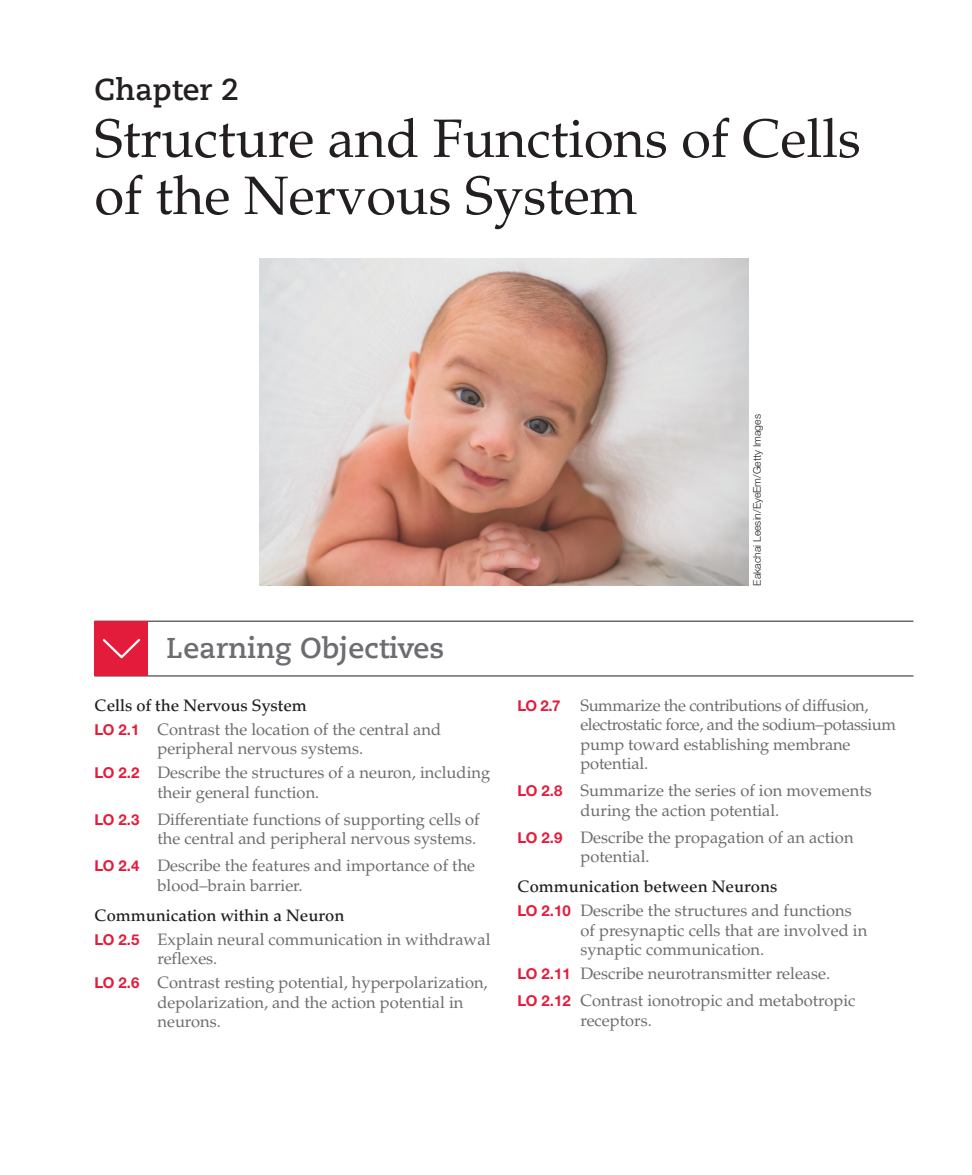
<style>
.page{position:relative;width:972px;height:1175px;background:#fff}
.page>*{position:absolute;margin:0;border:0;box-sizing:border-box;transform-origin:0 0}
.t1{font:54px/57px "Palatino LT Pro";color:#231f20}
.t2{font:700 30px "Caecilia Com 75";color:#231f20}
.t3{font:700 28.5px "Caecilia Com 75";color:#6c6d70}
.t4{font:16.5px/24px "Palatino LT Pro";color:#6c6d70}
.t5{font:16.5px/19.5px "Palatino LT Pro";letter-spacing:-.025em;color:#6c6d70}
.t6{font:300 10.5px "Helvetica Neue LTW1 G";color:#231f20}
.s1{font-weight:500;color:#231f20}
.s2{font-family:"Helvetica Neue LTW1 G";font-weight:700;font-size:15px;color:#e41c3b}
</style>
<div class="page">
<img style="left:259px;top:259px;width:490px;height:326px">
<hr style="left:94px;top:621px;width:820px;height:1px;background:#231f20">
<hr style="left:94px;top:675px;width:820px;height:1px;background:#231f20">
<div style="left:94px;top:621px;width:54px;height:54px;background:#e41c3b"></div>
<svg style="left:103px;top:639px;width:37px;height:20px"></svg>
<h2 class="t2" style="left:94px;top:69px;width:146px">Chapter 2</h2>
<h1 class="t1" style="left:94px;top:111px;width:768px">Structure and Functions of Cells of the Nervous System</h1>
<h3 class="t3" style="left:167px;top:628px;width:279px">Learning Objectives</h3>
<p class="t4" style="left:94px;top:693px;width:348px"><span class="s1">Cells of the Nervous System<br></span><span class="s2">LO 2.1</span> Contrast the location of the central and</p>
<p class="t4" style="left:94px;top:737px;width:397px;text-indent:63px">peripheral nervous systems.<br><span class="s2">LO 2.2</span> Describe the structures of a neuron, including</p>
<p class="t4" style="left:94px;top:779px;width:387px;line-height:27px;text-indent:63px">their general function.<br><span class="s2">LO 2.3</span> Differentiate functions of supporting cells of</p>
<p class="t4" style="left:94px;top:825px;width:383px;line-height:27px;text-align:right">the central and peripheral nervous systems.<br><span class="s2">LO 2.4</span> Describe the features and importance of the</p>
<p class="t4" style="left:158px;top:873px;width:147px">blood–brain barrier.</p>
<p class="t4" style="left:94px;top:903px;width:397px"><span class="s1">Communication within a Neuron<br></span><span class="s2">LO 2.5</span> Explain neural communication in withdrawal</p>
<p class="t4" style="left:94px;top:947px;width:395px;text-indent:63px">reflexes.<br><span class="s2">LO 2.6</span> Contrast resting potential, hyperpolarization,</p>
<p class="t4" style="left:158px;top:992px;width:307px;line-height:19.5px">depolarization, and the action potential in neurons.</p>
<p class="t6" style="left:751px;top:585px;width:173px;rotate:-90deg">Eakachai Leesin/EyeEm/Getty Images</p>
<p class="t5" style="left:580px;top:695px;width:317px;text-indent:-63px"><span class="s2">LO 2.7</span> Summarize the contributions of diffusion, electrostatic force, and the sodium–potassium pump toward establishing membrane potential.</p>
<p class="t4" style="left:580px;top:781px;width:293px;line-height:19.5px;text-indent:-63px"><span class="s2">LO 2.8</span> Summarize the series of ion movements during the action potential.</p>
<p class="t4" style="left:580px;top:827px;width:275px;line-height:19.5px;text-indent:-63px"><span class="s2">LO 2.9</span> Describe the propagation of an action potential.</p>
<p class="t4" style="left:518px;top:875px;width:336px"><span class="s1">Communication between Neurons<br></span><span class="s2">LO 2.10</span> Describe the structures and functions</p>
<p class="t4" style="left:580px;top:920px;width:288px;line-height:19.5px">of presynaptic cells that are involved in synaptic communication.</p>
<p class="t4" style="left:518px;top:960px;width:340px;line-height:27px"><span class="s2">LO 2.11</span> Describe neurotransmitter release.<br><span class="s2">LO 2.12</span> Contrast ionotropic and metabotropic</p>
<p class="t4" style="left:580px;top:1008px;width:73px">receptors.</p>
</div>
